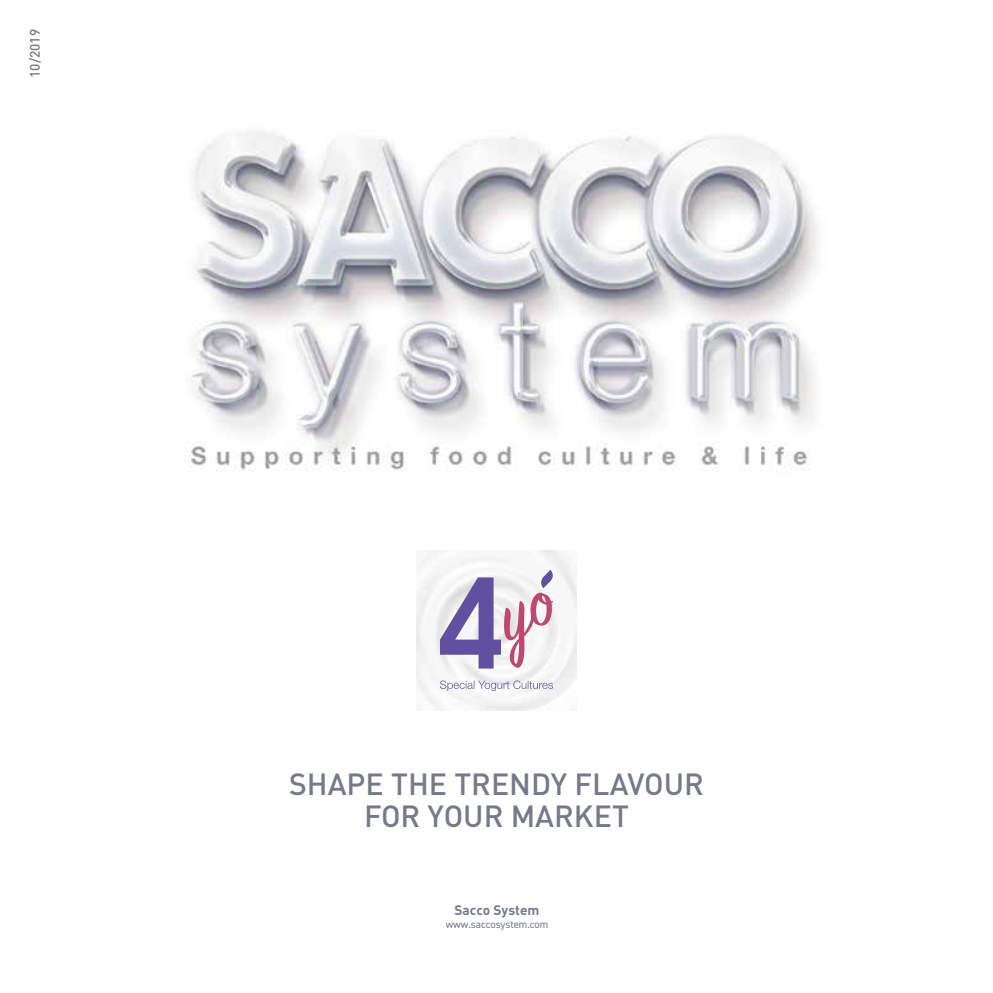
<style>
.page{position:relative;width:993px;height:993px;background:#fff}
.page>*{position:absolute;margin:0;border:0;box-sizing:border-box;transform-origin:0 0}
.t1{font:500 30.1px/32.9px "DIN";color:#75798a;text-align:center}
.t2{font:700 13.65px "DIN";color:#75798a}
.t3{font:500 13.65px "DIN";color:#75798a}
.t4{font:10.5px "DIN2014";color:#75798a}
</style>
<div class="page">
<svg style="left:440px;top:569px;width:116px;height:99px"></svg>
<svg style="left:440px;top:680px;width:112px;height:11px"></svg>
<img style="left:187px;top:131px;width:631px;height:341px">
<p class="t3" style="left:26px;top:78px;width:50px;rotate:-90deg">10/2019</p>
<p class="t1" style="left:289px;top:766px;width:416px">SHAPE THE TRENDY FLAVOUR<br>FOR YOUR MARKET</p>
<p class="t2" style="left:454px;top:901px;width:86px">Sacco System</p>
<p class="t4" style="left:445px;top:917px;width:104px">www.saccosystem.com</p>
</div>
